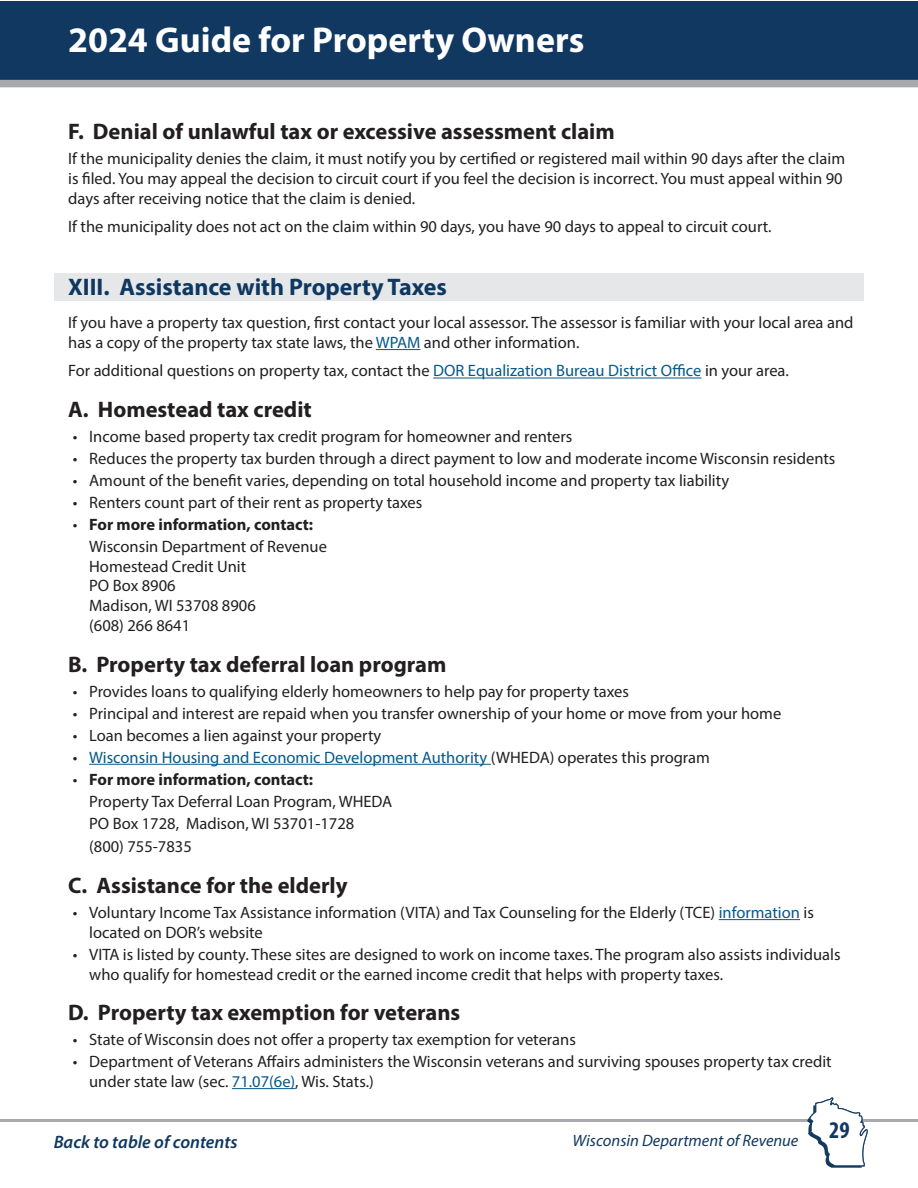
<style>
.page{position:relative;width:918px;height:1188px;background:#fff}
.page>*{position:absolute;margin:0;border:0;box-sizing:border-box;transform-origin:0 0}
.t1{font:700 36px "Myriad Pro";color:#fff}
.Heading_16_pt_bold__blue{font:700 24px "Myriad Pro";color:#0f3860}
.t2{font:700 condensed 24px "Myriad Pro";color:#113861}
.Heading_15_pt_bold_-_black{font:700 22.5px "Myriad Pro";color:#231f20}
.t3{font:italic 600 18px "Myriad Pro";color:#0f3860}
.Bullet_list{font:16.5px/19.8px "Myriad Pro";color:#231f20}
.Bullet_list-2{font:16.5px "Myriad Pro";color:#05598a}
.Bullet_list-3{font:700 16.5px "Myriad Pro";color:#231f20}
.t4{font:italic 16.5px "Myriad Pro";color:#0f3860}
.s1{color:#05598a}
.s2{font-weight:400}
.s3{color:#231f20}
</style>
<div class="page">
<div style="left:1px;top:1px;width:917px;height:86px;background:#113861"></div>
<div style="left:0;top:80px;width:918px;height:7px;background:#a8a9ad"></div>
<hr style="left:0;top:1119px;width:918px;height:3px;background:#a8a9ad">
<svg style="left:807px;top:1097px;width:61px;height:71px"></svg>
<div style="left:54px;top:273px;width:810px;height:28px;background:#e6e7e9"></div>
<hr style="left:376px;top:349px;width:44px;height:1px;background:#05598a">
<hr style="left:433px;top:378px;width:269px;height:1px;background:#05598a">
<hr style="left:89px;top:764px;width:402px;height:1px;background:#05598a">
<hr style="left:719px;top:919px;width:81px;height:1px;background:#05598a">
<hr style="left:232px;top:1088px;width:63px;height:1px;background:#05598a">
<h1 class="t1" style="left:68px;top:17px;width:518px">2024 Guide for Property Owners</h1>
<p class="Heading_15_pt_bold_-_black" style="left:68px;top:117px;width:548px">F. Denial of unlawful tax or excessive assessment claim</p>
<p class="Bullet_list" style="left:68px;top:149px;width:778px">If the municipality denies the claim, it must notify you by certified or registered mail within 90 days after the claim is filed. You may appeal the decision to circuit court if you feel the decision is incorrect. You must appeal within 90 days after receiving notice that the claim is denied.</p>
<p class="Bullet_list" style="left:68px;top:217px;width:703px">If the municipality does not act on the claim within 90 days, you have 90 days to appeal to circuit court.</p>
<p class="Heading_16_pt_bold__blue" style="left:68px;top:271px;width:380px">XIII. Assistance with Property Taxes</p>
<p class="Bullet_list" style="left:68px;top:312px;width:787px">If you have a property tax question, first contact your local assessor. The assessor is familiar with your local area and has a copy of the property tax state laws, the <span class="s1">WPAM</span> and other information.</p>
<p class="Bullet_list" style="left:68px;top:361px;width:721px">For additional questions on property tax, contact the <span class="s1">DOR Equalization Bureau District Office</span> in your area.</p>
<p class="Heading_15_pt_bold_-_black" style="left:68px;top:395px;width:245px">A. Homestead tax credit</p>
<p class="Bullet_list" style="left:73px;top:426px;width:501px">• Income based property tax credit program for homeowner and renters</p>
<p class="Bullet_list" style="left:73px;top:448px;width:764px">• Reduces the property tax burden through a direct payment to low and moderate income Wisconsin residents</p>
<p class="Bullet_list" style="left:73px;top:470px;width:658px">• Amount of the benefit varies, depending on total household income and property tax liability</p>
<p class="Bullet_list" style="left:73px;top:492px;width:351px">• Renters count part of their rent as property taxes</p>
<p class="Bullet_list-3" style="left:73px;top:514px;width:242px"><span class="s2">•</span> For more information, contact:</p>
<p class="Bullet_list" style="left:89px;top:536px;width:239px">Wisconsin Department of Revenue</p>
<p class="Bullet_list" style="left:89px;top:556px;width:159px">Homestead Credit Unit</p>
<p class="Bullet_list" style="left:89px;top:576px;width:88px">PO Box 8906</p>
<p class="Bullet_list" style="left:89px;top:596px;width:168px">Madison, WI 53708 8906</p>
<p class="Bullet_list" style="left:89px;top:615px;width:103px">(608) 266 8641</p>
<p class="Heading_15_pt_bold_-_black" style="left:68px;top:649px;width:380px">B. Property tax deferral loan program</p>
<p class="Bullet_list" style="left:73px;top:681px;width:558px">• Provides loans to qualifying elderly homeowners to help pay for property taxes</p>
<p class="Bullet_list" style="left:73px;top:703px;width:710px">• Principal and interest are repaid when you transfer ownership of your home or move from your home</p>
<p class="Bullet_list" style="left:73px;top:725px;width:310px">• Loan becomes a lien against your property</p>
<p class="Bullet_list-2" style="left:73px;top:747px;width:639px"><span class="s3">•</span> Wisconsin Housing and Economic Development Authority <span class="s3">(WHEDA) operates this program</span></p>
<p class="Bullet_list-3" style="left:73px;top:768px;width:242px"><span class="s2">•</span> For more information, contact:</p>
<p class="Bullet_list" style="left:89px;top:791px;width:305px">Property Tax Deferral Loan Program, WHEDA</p>
<p class="Bullet_list" style="left:89px;top:813px;width:267px">PO Box 1728, Madison, WI 53701-1728</p>
<p class="Bullet_list" style="left:89px;top:837px;width:104px">(800) 755-7835</p>
<p class="Heading_15_pt_bold_-_black" style="left:68px;top:871px;width:281px">C. Assistance for the elderly</p>
<p class="Bullet_list" style="left:89px;top:902px;width:726px;text-indent:-17px">• Voluntary Income Tax Assistance information (VITA) and Tax Counseling for the Elderly (TCE) <span class="s1">information</span> is located on DOR’s website</p>
<p class="Bullet_list" style="left:89px;top:944px;width:753px;text-indent:-16px">• VITA is listed by county. These sites are designed to work on income taxes. The program also assists individuals who qualify for homestead credit or the earned income credit that helps with property taxes.</p>
<p class="Heading_15_pt_bold_-_black" style="left:68px;top:998px;width:394px">D. Property tax exemption for veterans</p>
<p class="Bullet_list" style="left:73px;top:1030px;width:505px">• State of Wisconsin does not offer a property tax exemption for veterans</p>
<p class="Bullet_list" style="left:89px;top:1051px;width:744px;text-indent:-16px">• Department of Veterans Affairs administers the Wisconsin veterans and surviving spouses property tax credit under state law (sec. <span class="s1">71.07(6e)</span>, Wis. Stats.)</p>
<p class="t3" style="left:54px;top:1130px;width:185px">Back to table of contents</p>
<p class="t4" style="left:573px;top:1130px;width:227px">Wisconsin Department of Revenue</p>
<h2 class="t2" style="left:829px;top:1115px;width:22px">29</h2>
</div>
